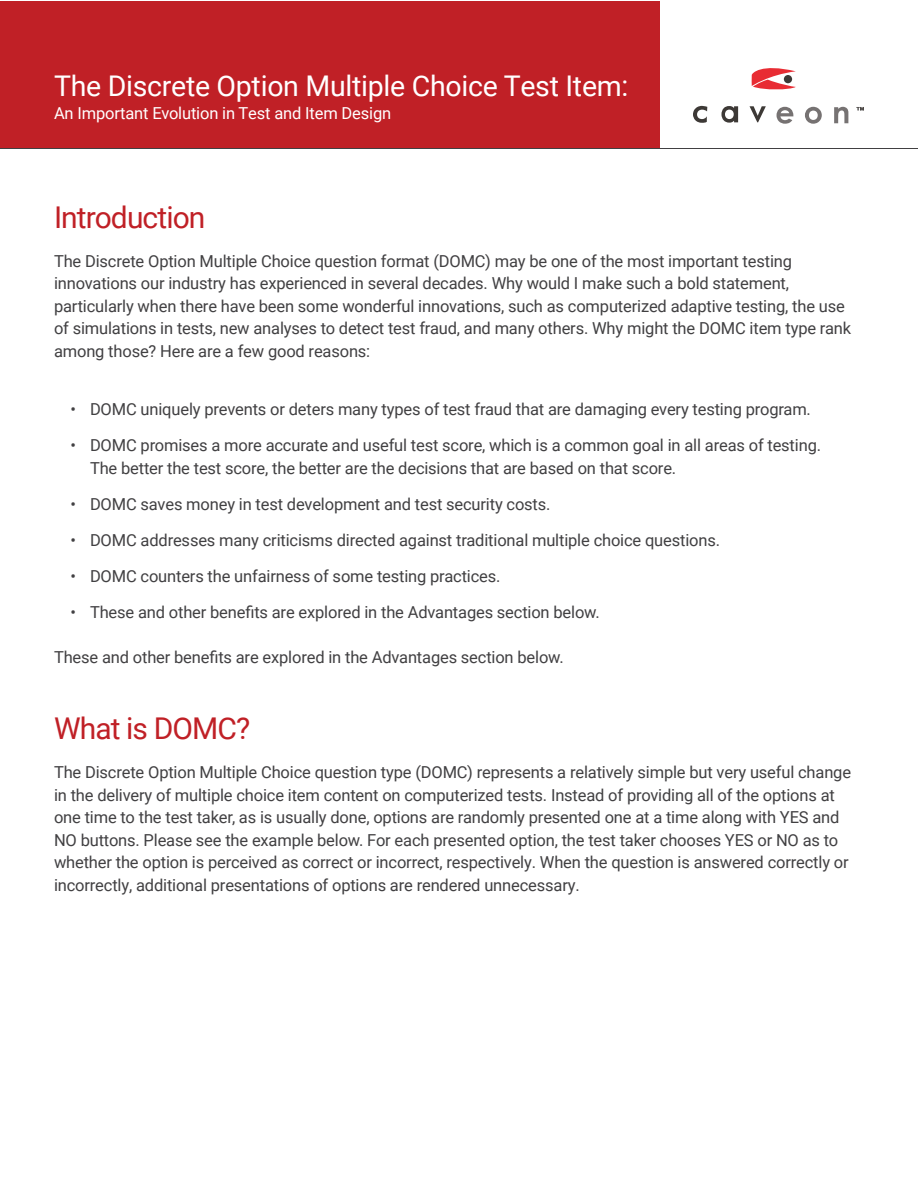
<style>
.page{position:relative;width:918px;height:1188px;background:#fff}
.page>*{position:absolute;margin:0;border:0;box-sizing:border-box;transform-origin:0 0}
.t1{font:30px "Roboto";letter-spacing:-.03em;color:#c02026}
.t2{font:28.5px "Roboto";letter-spacing:-.01em;color:#fff}
.t3{font:16.5px/22.5px "Roboto";letter-spacing:-.01em;color:#414042}
.t4{font:16.5px "Roboto";letter-spacing:-.01em;color:#fff}
</style>
<div class="page">
<div style="left:1px;top:1px;width:659px;height:147px;background:#c02026"></div>
<svg style="left:693px;top:106px;width:73px;height:17px"></svg>
<svg style="left:777px;top:107px;width:71px;height:17px"></svg>
<svg style="left:856px;top:107px;width:8px;height:3px"></svg>
<svg style="left:752px;top:68px;width:44px;height:22px"></svg>
<div style="left:784px;top:75px;width:8px;height:8px;background:#3d3936;border-radius:50%"></div>
<hr style="left:0;top:148px;width:918px;height:1px;background:#414042">
<h2 class="t2" style="left:54px;top:66px;width:576px">The Discrete Option Multiple Choice Test Item:</h2>
<p class="t4" style="left:54px;top:102px;width:339px">An Important Evolution in Test and Item Design</p>
<h1 class="t1" style="left:54px;top:196px;width:153px">Introduction</h1>
<p class="t3" style="left:54px;top:249px;width:799px">The Discrete Option Multiple Choice question format (DOMC) may be one of the most important testing innovations our industry has experienced in several decades. Why would I make such a bold statement, particularly when there have been some wonderful innovations, such as computerized adaptive testing, the use of simulations in tests, new analyses to detect test fraud, and many others. Why might the DOMC item type rank among those? Here are a few good reasons:</p>
<p class="t3" style="left:70px;top:397px;width:742px">• DOMC uniquely prevents or deters many types of test fraud that are damaging every testing program.</p>
<p class="t3" style="left:90px;top:433px;width:733px;text-indent:-20px">• DOMC promises a more accurate and useful test score, which is a common goal in all areas of testing.<br>The better the test score, the better are the decisions that are based on that score.</p>
<p class="t3" style="left:70px;top:492px;width:482px">• DOMC saves money in test development and test security costs.</p>
<p class="t3" style="left:70px;top:528px;width:651px">• DOMC addresses many criticisms directed against traditional multiple choice questions.</p>
<p class="t3" style="left:70px;top:564px;width:431px">• DOMC counters the unfairness of some testing practices.</p>
<p class="t3" style="left:70px;top:600px;width:531px">• These and other benefits are explored in the Advantages section below.</p>
<p class="t3" style="left:54px;top:645px;width:511px">These and other benefits are explored in the Advantages section below.</p>
<h1 class="t1" style="left:54px;top:707px;width:198px">What is DOMC?</h1>
<p class="t3" style="left:54px;top:760px;width:799px">The Discrete Option Multiple Choice question type (DOMC) represents a relatively simple but very useful change in the delivery of multiple choice item content on computerized tests. Instead of providing all of the options at one time to the test taker, as is usually done, options are randomly presented one at a time along with YES and NO buttons. Please see the example below. For each presented option, the test taker chooses YES or NO as to whether the option is perceived as correct or incorrect, respectively. When the question is answered correctly or incorrectly, additional presentations of options are rendered unnecessary.</p>
</div>
